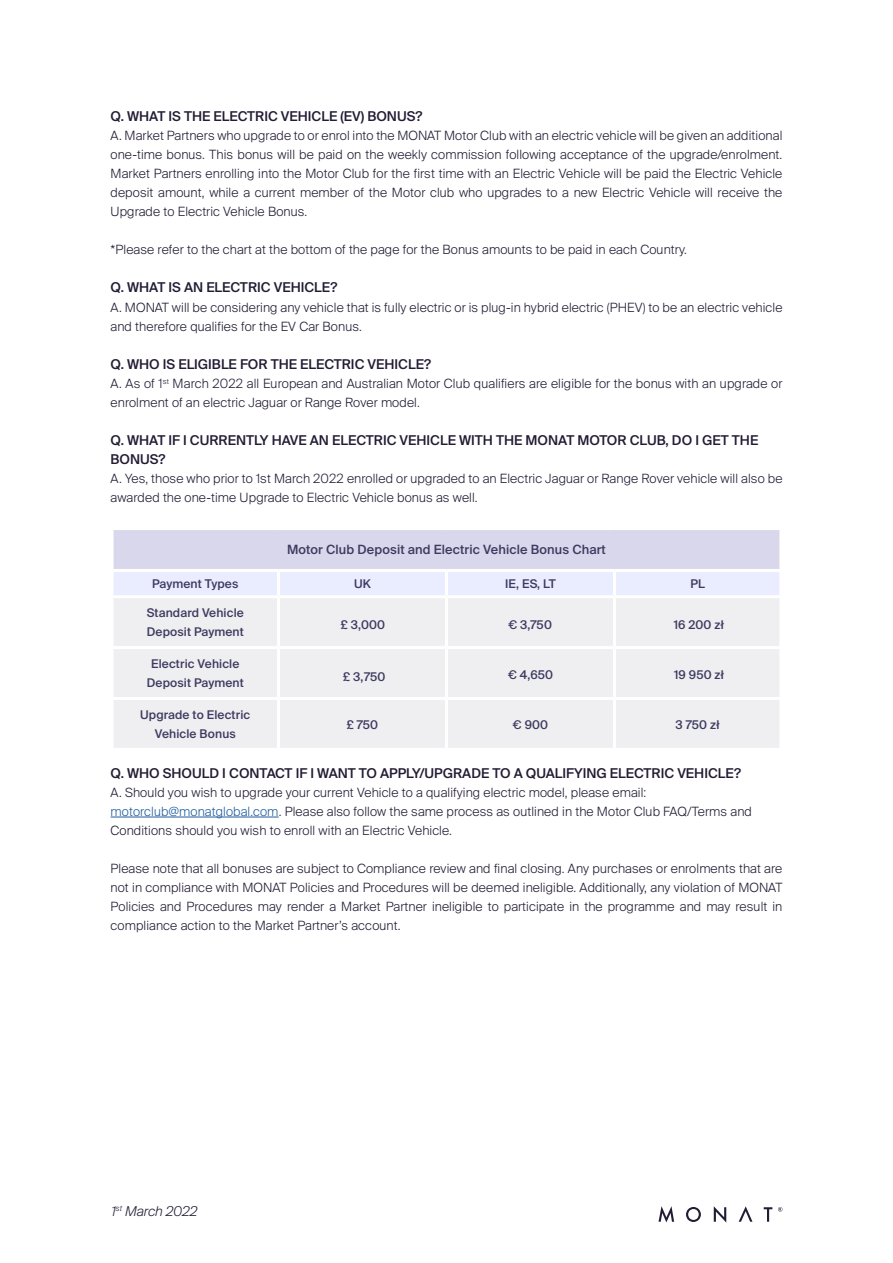
<style>
.page{position:relative;width:893px;height:1263px;background:#fff}
.page>*{position:absolute;margin:0;border:0;box-sizing:border-box;transform-origin:0 0}
.t1{font:500 13.5px/19px "Suisse Intl";color:#231c34}
.t2{font:italic 300 13.5px "Suisse Intl";color:#231c34}
.t3{font:300 12.75px/19px "Suisse Intl";letter-spacing:.01em;color:#231c34}
.t4{font:500 12.75px "Suisse Intl";letter-spacing:.01em;color:#3d3a60}
.t5{font:500 12px/19px "Suisse Intl";letter-spacing:.01em;color:#3d3a60;text-align:center}
.s1{color:#215e9e}
</style>
<div class="page">
<svg style="left:658px;top:1206px;width:16px;height:16px"></svg>
<svg style="left:686px;top:1207px;width:15px;height:15px"></svg>
<svg style="left:714px;top:1206px;width:12px;height:16px"></svg>
<svg style="left:739px;top:1206px;width:13px;height:16px"></svg>
<svg style="left:764px;top:1207px;width:8px;height:15px"></svg>
<svg style="left:778px;top:1207px;width:4px;height:4px"></svg>
<hr style="left:111px;top:817px;width:168px;height:1px;background:#215e9e">
<div style="left:112px;top:529px;width:669px;height:41px;background:#d8d7ec"></div>
<div style="left:114px;top:572px;width:665px;height:23px;background:#eaecff"></div>
<div style="left:114px;top:598px;width:665px;height:150px;background:#efeff1"></div>
<hr style="left:779px;top:530px;width:3px;height:39px;background:#fff">
<hr style="left:111px;top:527px;width:168px;height:3px;background:#fff">
<hr style="left:111px;top:530px;width:3px;height:39px;background:#fff">
<hr style="left:279px;top:527px;width:167px;height:3px;background:#fff">
<hr style="left:446px;top:527px;width:168px;height:3px;background:#fff">
<hr style="left:614px;top:527px;width:168px;height:3px;background:#fff">
<hr style="left:111px;top:569px;width:168px;height:3px;background:#fff">
<hr style="left:279px;top:569px;width:167px;height:3px;background:#fff">
<hr style="left:277px;top:572px;width:3px;height:23px;background:#fff">
<hr style="left:446px;top:569px;width:168px;height:3px;background:#fff">
<hr style="left:445px;top:572px;width:3px;height:23px;background:#fff">
<hr style="left:614px;top:569px;width:168px;height:3px;background:#fff">
<hr style="left:613px;top:572px;width:3px;height:23px;background:#fff">
<hr style="left:277px;top:598px;width:3px;height:48px;background:#fff">
<hr style="left:445px;top:598px;width:3px;height:48px;background:#fff">
<hr style="left:613px;top:598px;width:3px;height:48px;background:#fff">
<hr style="left:111px;top:646px;width:168px;height:3px;background:#fff">
<hr style="left:279px;top:646px;width:167px;height:3px;background:#fff">
<hr style="left:277px;top:649px;width:3px;height:48px;background:#fff">
<hr style="left:446px;top:646px;width:168px;height:3px;background:#fff">
<hr style="left:445px;top:649px;width:3px;height:48px;background:#fff">
<hr style="left:614px;top:646px;width:168px;height:3px;background:#fff">
<hr style="left:613px;top:649px;width:3px;height:48px;background:#fff">
<hr style="left:111px;top:697px;width:168px;height:3px;background:#fff">
<hr style="left:279px;top:697px;width:167px;height:3px;background:#fff">
<hr style="left:277px;top:700px;width:3px;height:48px;background:#fff">
<hr style="left:446px;top:697px;width:168px;height:3px;background:#fff">
<hr style="left:445px;top:700px;width:3px;height:48px;background:#fff">
<hr style="left:614px;top:697px;width:168px;height:3px;background:#fff">
<hr style="left:613px;top:700px;width:3px;height:48px;background:#fff">
<p class="t1" style="left:111px;top:107px;width:313px">Q. WHAT IS THE ELECTRIC VEHICLE (EV) BONUS?</p>
<p class="t3" style="left:111px;top:126px;width:673px;text-align:justify">A. Market Partners who upgrade to or enrol into the MONAT Motor Club with an electric vehicle will be given an additional one-time bonus. This bonus will be paid on the weekly commission following acceptance of the upgrade/enrolment.<br>Market Partners enrolling into the Motor Club for the first time with an Electric Vehicle will be paid the Electric Vehicle deposit amount, while a current member of the Motor club who upgrades to a new Electric Vehicle will receive the Upgrade to Electric Vehicle Bonus.</p>
<p class="t3" style="left:111px;top:240px;width:578px">*Please refer to the chart at the bottom of the page for the Bonus amounts to be paid in each Country.</p>
<p class="t1" style="left:111px;top:278px;width:228px">Q. WHAT IS AN ELECTRIC VEHICLE?</p>
<p class="t3" style="left:111px;top:298px;width:673px">A. MONAT will be considering any vehicle that is fully electric or is plug-in hybrid electric (PHEV) to be an electric vehicle and therefore qualifies for the EV Car Bonus.</p>
<p class="t1" style="left:111px;top:354px;width:322px">Q. WHO IS ELIGIBLE FOR THE ELECTRIC VEHICLE?</p>
<p class="t3" style="left:111px;top:374px;width:673px">A. As of 1<sup>st</sup> March 2022 all European and Australian Motor Club qualifiers are eligible for the bonus with an upgrade or enrolment of an electric Jaguar or Range Rover model.</p>
<p class="t1" style="left:111px;top:431px;width:649px">Q. WHAT IF I CURRENTLY HAVE AN ELECTRIC VEHICLE WITH THE MONAT MOTOR CLUB, DO I GET THE<br>BONUS?</p>
<p class="t3" style="left:111px;top:469px;width:673px">A. Yes, those who prior to 1st March 2022 enrolled or upgraded to an Electric Jaguar or Range Rover vehicle will also be awarded the one-time Upgrade to Electric Vehicle bonus as well.</p>
<p class="t4" style="left:287px;top:543px;width:320px">Motor Club Deposit and Electric Vehicle Bonus Chart</p>
<p class="t5" style="left:152px;top:574px;width:88px">Payment Types</p>
<p class="t5" style="left:354px;top:574px;width:18px">UK</p>
<p class="t5" style="left:505px;top:574px;width:52px">IE, ES, LT</p>
<p class="t5" style="left:690px;top:574px;width:16px">PL</p>
<p class="t5" style="left:147px;top:604px;width:99px;text-align:left">Standard Vehicle<br>Deposit Payment</p>
<p class="t5" style="left:341px;top:615px;width:46px">£ 3,000</p>
<p class="t5" style="left:508px;top:615px;width:45px">€ 3,750</p>
<p class="t5" style="left:674px;top:615px;width:52px">16 200 zł</p>
<p class="t5" style="left:147px;top:654px;width:99px">Electric Vehicle<br>Deposit Payment</p>
<p class="t5" style="left:343px;top:667px;width:44px">£ 3,750</p>
<p class="t5" style="left:508px;top:666px;width:47px">€ 4,650</p>
<p class="t5" style="left:674px;top:666px;width:52px">19 950 zł</p>
<p class="t5" style="left:140px;top:705px;width:112px">Upgrade to Electric<br>Vehicle Bonus</p>
<p class="t5" style="left:347px;top:715px;width:33px">£ 750</p>
<p class="t5" style="left:513px;top:715px;width:37px">€ 900</p>
<p class="t5" style="left:676px;top:715px;width:46px">3 750 zł</p>
<p class="t1" style="left:111px;top:764px;width:632px">Q. WHO SHOULD I CONTACT IF I WANT TO APPLY/UPGRADE TO A QUALIFYING ELECTRIC VEHICLE?</p>
<p class="t3" style="left:111px;top:783px;width:643px">A. Should you wish to upgrade your current Vehicle to a qualifying electric model, please email: <span class="s1">motorclub@monatglobal.com</span>. Please also follow the same process as outlined in the Motor Club FAQ/Terms and<br>Conditions should you wish to enroll with an Electric Vehicle.</p>
<p class="t3" style="left:111px;top:859px;width:673px;text-align:justify">Please note that all bonuses are subject to Compliance review and final closing. Any purchases or enrolments that are not in compliance with MONAT Policies and Procedures will be deemed ineligible. Additionally, any violation of MONAT Policies and Procedures may render a Market Partner ineligible to participate in the programme and may result in compliance action to the Market Partner’s account.</p>
<p class="t2" style="left:112px;top:1203px;width:87px">1<sup>st</sup> March 2022</p>
</div>
